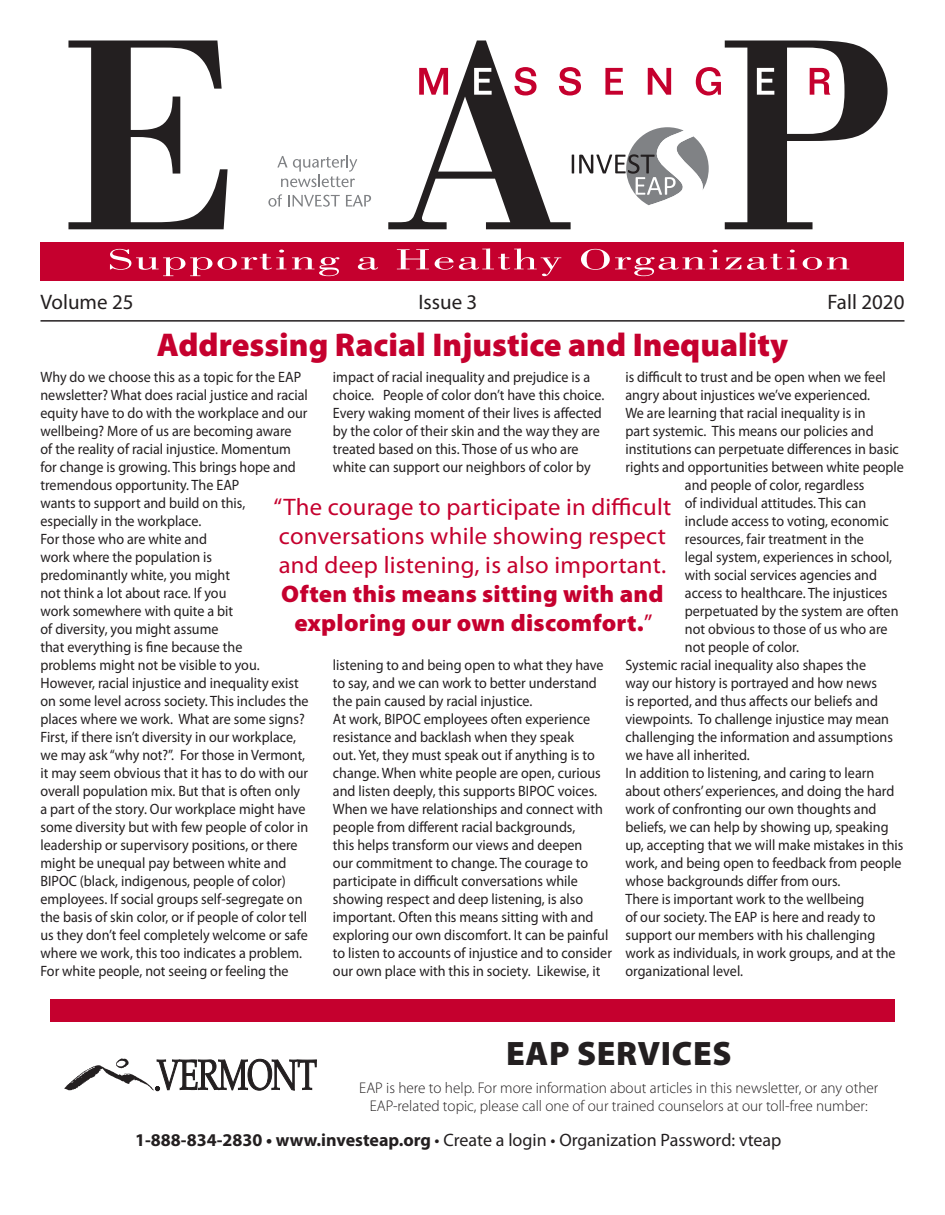
<style>
.page{position:relative;width:945px;height:1215px;background:#fff}
.page>*{position:absolute;margin:0;border:0;box-sizing:border-box;transform-origin:0 0}
.t1{font:900 34.05px "Myriad Pro";letter-spacing:.02em;color:#231f20}
.Subtitle{font:900 33px "Myriad Pro";color:#c5002e}
.t2{font:24px/28.8px "Myriad Pro";letter-spacing:.01em;color:#c5002e;text-align:center}
.t3{font:21px "Myriad Pro";color:#231f20}
.t4{font:18px "Myriad Pro";color:#231f20}
.t5{font:300 15.45px/18.6px "Myriad Pro";color:#231f20;text-align:center}
.t6{font:15px/18px "Myriad Pro";color:#231f20;scale:.94 1}
.s1{font-weight:900}
.s2{font-weight:700}
</style>
<div class="page">
<hr style="left:40px;top:320px;width:864px;height:2px;background:#231f20">
<svg style="left:68px;top:41px;width:160px;height:188px"></svg>
<svg style="left:277px;top:155px;width:80px;height:32px"></svg>
<svg style="left:268px;top:194px;width:14px;height:13px"></svg>
<svg style="left:288px;top:195px;width:52px;height:12px"></svg>
<svg style="left:346px;top:195px;width:25px;height:11px"></svg>
<div style="left:41px;top:242px;width:863px;height:39px;background:#c5002e"></div>
<svg style="left:110px;top:249px;width:229px;height:27px"></svg>
<svg style="left:358px;top:257px;width:20px;height:13px"></svg>
<svg style="left:397px;top:249px;width:32px;height:20px"></svg>
<svg style="left:435px;top:248px;width:126px;height:28px"></svg>
<svg style="left:581px;top:249px;width:160px;height:27px"></svg>
<svg style="left:747px;top:250px;width:50px;height:20px"></svg>
<svg style="left:803px;top:257px;width:46px;height:13px"></svg>
<svg style="left:388px;top:41px;width:500px;height:188px"></svg>
<div style="left:50px;top:999px;width:845px;height:23px;background:#c5002e"></div>
<img style="left:64px;top:1058px;width:90px;height:33px">
<svg style="left:155px;top:1059px;width:162px;height:32px"></svg>
<p class="t3" style="left:40px;top:289px;width:95px">Volume 25</p>
<p class="t3" style="left:418px;top:289px;width:60px">Issue 3</p>
<p class="t3" style="left:828px;top:289px;width:78px">Fall 2020</p>
<p class="Subtitle" style="left:157px;top:323px;width:633px">Addressing Racial Injustice and Inequality</p>
<p class="t6" style="left:40px;top:368px;width:286px">Why do we choose this as a topic for the EAP newsletter? What does racial justice and racial equity have to do with the workplace and our wellbeing? More of us are becoming aware<br>of the reality of racial injustice. Momentum for change is growing. This brings hope and tremendous opportunity. The EAP<br>wants to support and build on this,<br>especially in the workplace.</p>
<p class="t6" style="left:40px;top:530px;width:235px">For those who are white and<br>work where the population is predominantly white, you might<br>not think a lot about race. If you<br>work somewhere with quite a bit<br>of diversity, you might assume<br>that everything is fine because the problems might not be visible to you.</p>
<p class="t6" style="left:40px;top:674px;width:287px">However, racial injustice and inequality exist on some level across society. This includes the places where we work. What are some signs?<br>First, if there isn’t diversity in our workplace, we may ask “why not?”. For those in Vermont, it may seem obvious that it has to do with our overall population mix. But that is often only a part of the story. Our workplace might have some diversity but with few people of color in leadership or supervisory positions, or there might be unequal pay between white and BIPOC (black, indigenous, people of color) employees. If social groups self-segregate on the basis of skin color, or if people of color tell us they don’t feel completely welcome or safe where we work, this too indicates a problem.</p>
<p class="t6" style="left:40px;top:962px;width:265px">For white people, not seeing or feeling the</p>
<p class="t6" style="left:333px;top:368px;width:290px">impact of racial inequality and prejudice is a choice. People of color don’t have this choice.<br>Every waking moment of their lives is affected by the color of their skin and the way they are treated based on this. Those of us who are white can support our neighbors of color by</p>
<p class="t6" style="left:625px;top:368px;width:278px">is difficult to trust and be open when we feel angry about injustices we’ve experienced.</p>
<p class="t6" style="left:625px;top:404px;width:257px">We are learning that racial inequality is in</p>
<p class="t6" style="left:625px;top:422px;width:266px">part systemic. This means our policies and</p>
<p class="t6" style="left:625px;top:440px;width:292px">institutions can perpetuate differences in basic</p>
<p class="t6" style="left:625px;top:458px;width:298px">rights and opportunities between white people</p>
<p class="t6" style="left:685px;top:476px;width:193px">and people of color, regardless</p>
<p class="t6" style="left:685px;top:494px;width:194px">of individual attitudes. This can</p>
<p class="t6" style="left:685px;top:512px;width:219px">include access to voting, economic</p>
<p class="t6" style="left:685px;top:530px;width:192px">resources, fair treatment in the</p>
<p class="t6" style="left:685px;top:548px;width:222px">legal system, experiences in school,</p>
<p class="t6" style="left:685px;top:566px;width:206px">with social services agencies and</p>
<p class="t6" style="left:685px;top:584px;width:217px">access to healthcare. The injustices</p>
<p class="t6" style="left:685px;top:602px;width:229px">perpetuated by the system are often</p>
<p class="t6" style="left:685px;top:620px;width:217px">not obvious to those of us who are</p>
<p class="t6" style="left:685px;top:638px;width:123px">not people of color.</p>
<p class="t6" style="left:625px;top:656px;width:286px">Systemic racial inequality also shapes the way our history is portrayed and how news<br>is reported, and thus affects our beliefs and viewpoints. To challenge injustice may mean challenging the information and assumptions we have all inherited.</p>
<p class="t6" style="left:625px;top:764px;width:297px">In addition to listening, and caring to learn about others’ experiences, and doing the hard work of confronting our own thoughts and beliefs, we can help by showing up, speaking up, accepting that we will make mistakes in this work, and being open to feedback from people whose backgrounds differ from ours.</p>
<p class="t6" style="left:625px;top:890px;width:289px">There is important work to the wellbeing<br>of our society. The EAP is here and ready to support our members with his challenging work as individuals, in work groups, and at the organizational level.</p>
<p class="t2" style="left:274px;top:493px;width:399px">“The courage to participate in difficult conversations while showing respect and deep listening, is also important.<br><span class="s1">Often this means sitting with and exploring our own discomfort.</span>”</p>
<p class="t6" style="left:333px;top:656px;width:289px">listening to and being open to what they have to say, and we can work to better understand the pain caused by racial injustice.</p>
<p class="t6" style="left:333px;top:710px;width:298px">At work, BIPOC employees often experience resistance and backlash when they speak<br>out. Yet, they must speak out if anything is to change. When white people are open, curious and listen deeply, this supports BIPOC voices.<br>When we have relationships and connect with people from different racial backgrounds,<br>this helps transform our views and deepen<br>our commitment to change. The courage to participate in difficult conversations while showing respect and deep listening, is also important. Often this means sitting with and exploring our own discomfort. It can be painful to listen to accounts of injustice and to consider our own place with this in society. Likewise, it</p>
<p class="t1" style="left:506px;top:1031px;width:227px">EAP SERVICES</p>
<p class="t5" style="left:359px;top:1078px;width:521px">EAP is here to help. For more information about articles in this newsletter, or any other<br>EAP-related topic, please call one of our trained counselors at our toll-free number:</p>
<p class="t4" style="left:135px;top:1129px;width:648px"><span class="s2">1-888-834-2830 • www.investeap.org</span> • Create a login • Organization Password: vteap</p>
</div>
